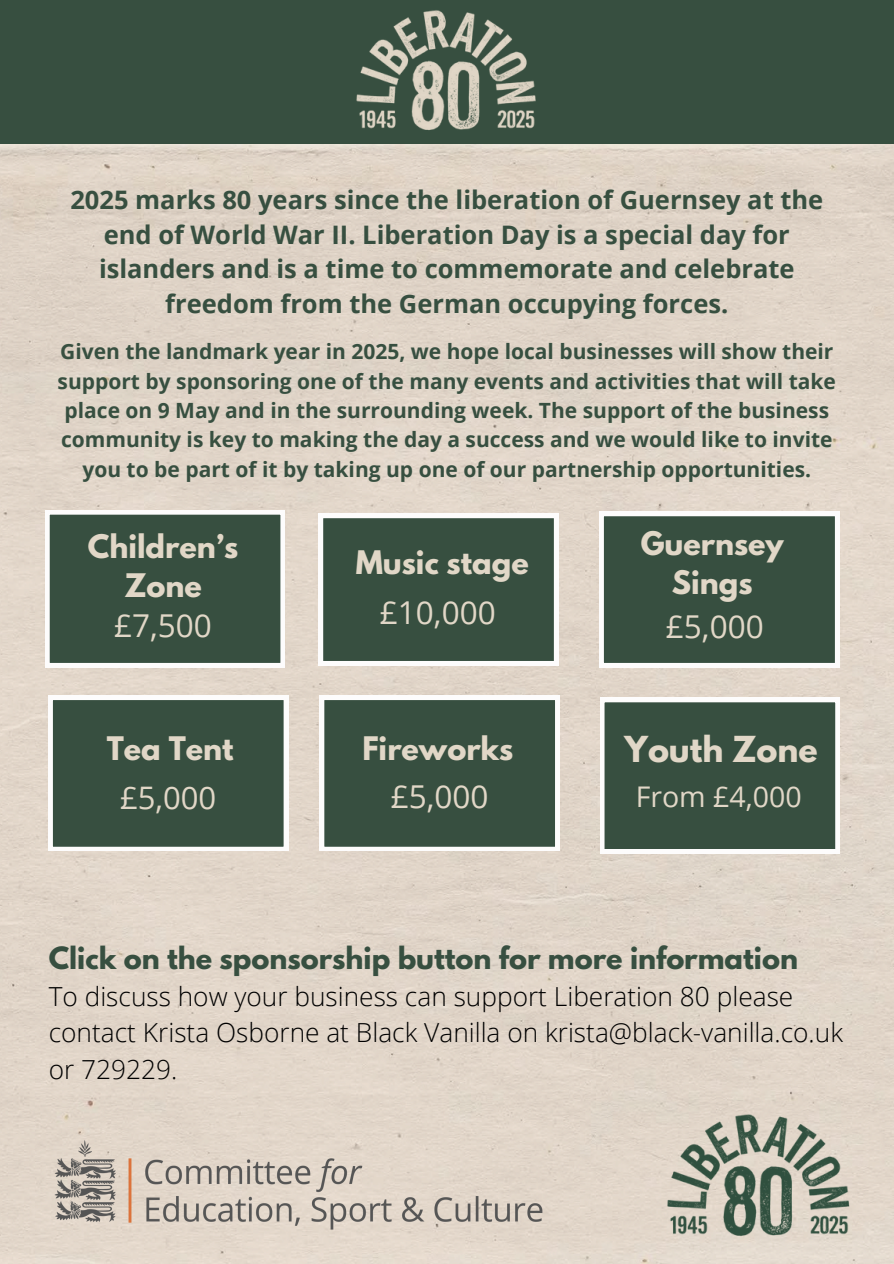
<style>
.page{position:relative;width:894px;height:1264px;background:#fff}
.page>*{position:absolute;margin:0;border:0;box-sizing:border-box;transform-origin:0 0}
.t1{font:700 31.8px "League Spartan";color:#e1d7c7}
.t2{font:31.5px "Open Sans";color:#e1d7c7}
.t3{font:31.05px "Open Sans";color:#e1d7c7}
.t4{font:700 28.8px/39.3px "League Spartan";color:#e1d7c7;text-align:center}
.t5{font:28.5px "Open Sans";color:#e1d7c7}
.t6{font:700 27.15px "League Spartan";color:#374f40}
.t7{font:300 26.25px/36px "Open Sans";color:#000}
.t8{font:700 25.5px/34.8px "Open Sans";color:#374f40;text-align:center}
.t9{font:700 21px/29.2px "Open Sans";color:#374f40;text-align:center}
</style>
<div class="page">
<img style="left:0;top:143px;width:893px;height:1120px">
<div style="left:0;top:0;width:893px;height:143px;background:#374f40"></div>
<img style="left:52px;top:1137px;width:494px;height:97px">
<svg style="left:318px;top:513px;width:240px;height:152px;background:#495f52"></svg>
<svg style="left:45px;top:510px;width:240px;height:157px;background:#495e51"></svg>
<svg style="left:320px;top:695px;width:239px;height:155px;background:#485e50"></svg>
<svg style="left:600px;top:697px;width:239px;height:156px;background:#495f51"></svg>
<img style="left:655px;top:1103px;width:204px;height:141px">
<img style="left:356px;top:10px;width:180px;height:120px">
<svg style="left:599px;top:512px;width:240px;height:155px;background:#485e50"></svg>
<svg style="left:48px;top:695px;width:240px;height:155px;background:#485e50"></svg>
<p class="t8" style="left:70px;top:181px;width:754px">2025 marks 80 years since the liberation of Guernsey at the end of World War II. Liberation Day is a special day for islanders and is a time to commemorate and celebrate freedom from the German occupying forces.</p>
<h5 class="t9" style="left:58px;top:337px;width:779px">Given the landmark year in 2025, we hope local businesses will show their support by sponsoring one of the many events and activities that will take place on 9 May and in the surrounding week. The support of the business community is key to making the day a success and we would like to invite you to be part of it by taking up one of our partnership opportunities.</h5>
<h1 class="t4" style="left:88px;top:530px;width:152px">Children’s<br>Zone</h1>
<h1 class="t2" style="left:114px;top:604px;width:99px">£7,500</h1>
<p class="t4" style="left:356px;top:546px;width:174px">Music stage</p>
<h1 class="t2" style="left:380px;top:590px;width:117px">£10,000</h1>
<h2 class="t4" style="left:171px;top:731px;width:61px">tent</h2>
<h2 class="t4" style="left:362px;top:733px;width:152px">Fireworks</h2>
<h4 class="t4" style="left:107px;top:733px;width:128px">Tea Tent</h4>
<h1 class="t3" style="left:120px;top:775px;width:98px">£5,000</h1>
<h1 class="t2" style="left:390px;top:774px;width:99px">£5,000</h1>
<h2 class="t4" style="left:640px;top:527px;width:144px">Guernsey<br>Sings</h2>
<h1 class="t2" style="left:665px;top:604px;width:99px">£5,000</h1>
<h1 class="t1" style="left:624px;top:733px;width:194px">Youth Zone</h1>
<h2 class="t5" style="left:635px;top:777px;width:167px">From £4,000</h2>
<p class="t6" style="left:49px;top:944px;width:750px">Click on the sponsorship button for more information</p>
<h2 class="t7" style="left:49px;top:978px;width:795px">To discuss how your business can support Liberation 80 please contact Krista Osborne at Black Vanilla on krista@black-vanilla.co.uk or 729229.</h2>
</div>
